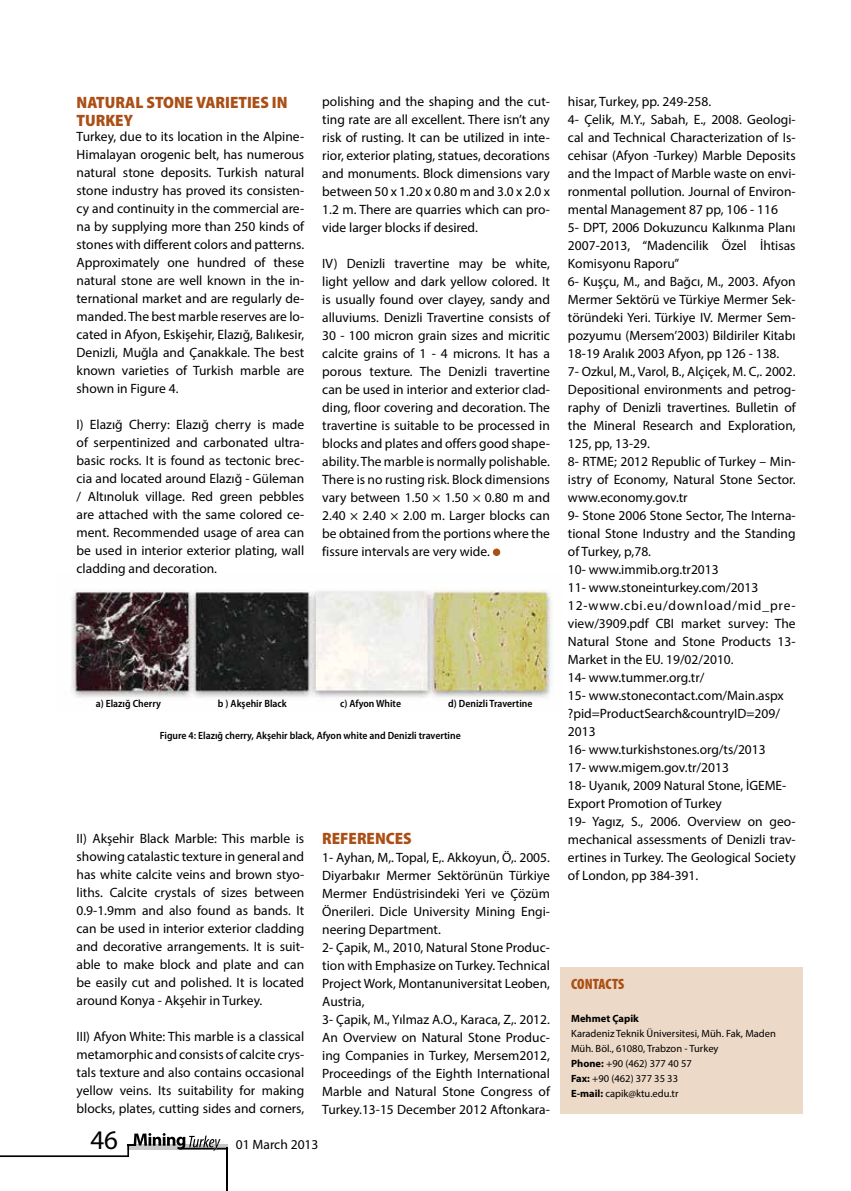
<style>
.page{position:relative;width:851px;height:1191px;background:#fff}
.page>*{position:absolute;margin:0;border:0;box-sizing:border-box;transform-origin:0 0}
.t1{font:27px "Myriad Pro";color:#000}
.t2{font:900 semi-condensed 16.5px/18px "Myriad Pro";color:#aa4f15}
.t3{font:900 condensed 15px "Myriad Pro";letter-spacing:.005em;color:#aa4f15}
.t4{font:13.5px/18px "Myriad Pro";color:#000;text-align:justify}
.t5{font:10.5px/15px "Myriad Pro";color:#000}
.t6{font:600 semi-condensed 10.5px "Myriad Pro";color:#000}
.t7{font:700 10.5px "Myriad Pro";color:#000}
.s1{font-weight:700}
</style>
<div class="page">
<hr style="left:226px;top:1147px;width:2px;height:44px;background:#000">
<svg style="left:0;top:1133px;width:228px;height:24px"></svg>
<img style="left:71px;top:590px;width:485px;height:108px">
<svg style="left:95px;top:696px;width:67px;height:2px"></svg>
<svg style="left:218px;top:694px;width:70px;height:4px"></svg>
<svg style="left:340px;top:687px;width:61px;height:11px"></svg>
<svg style="left:448px;top:696px;width:85px;height:2px"></svg>
<div style="left:493px;top:548px;width:7px;height:8px;background:#aa4f15;border-radius:50%"></div>
<div style="left:560px;top:967px;width:242px;height:147px;background:#edd9c7"></div>
<p class="t2" style="left:77px;top:94px;width:212px">NATURAL STONE VARIETIES IN<br>TURKEY</p>
<p class="t4" style="left:77px;top:127px;width:229px">Turkey, due to its location in the Alpine-Himalayan orogenic belt, has numerous natural stone deposits. Turkish natural stone industry has proved its consisten&shy;cy and continuity in the commercial are&shy;na by supplying more than 250 kinds of stones with different colors and patterns.<br>Approximately one hundred of these natural stone are well known in the in&shy;ternational market and are regularly de&shy;manded. The best marble reserves are lo&shy;cated in Afyon, Eskişehir, Elazığ, Balıkesir, Denizli, Muğla and Çanakkale. The best known varieties of Turkish marble are shown in Figure 4.</p>
<p class="t4" style="left:77px;top:415px;width:229px">I) Elazığ Cherry: Elazığ cherry is made of serpentinized and carbonated ultra&shy;basic rocks. It is found as tectonic brec&shy;cia and located around Elazığ - Güleman / Altınoluk village. Red green pebbles are attached with the same colored ce&shy;ment. Recommended usage of area can be used in interior exterior plating, wall cladding and decoration.</p>
<p class="t4" style="left:322px;top:92px;width:229px">polishing and the shaping and the cut&shy;ting rate are all excellent. There isn’t any risk of rusting. It can be utilized in inte&shy;rior, exterior plating, statues, decorations and monuments. Block dimensions vary between 50 x 1.20 x 0.80 m and 3.0 x 2.0 x 1.2 m. There are quarries which can pro&shy;vide larger blocks if desired.</p>
<p class="t4" style="left:322px;top:254px;width:229px">IV) Denizli travertine may be white, light yellow and dark yellow colored. It is usually found over clayey, sandy and alluviums. Denizli Travertine consists of 30 - 100 micron grain sizes and micritic calcite grains of 1 - 4 microns. It has a porous texture. The Denizli travertine can be used in interior and exterior clad&shy;ding, floor covering and decoration. The travertine is suitable to be processed in blocks and plates and offers good shape&shy;ability. The marble is normally polishable.<br>There is no rusting risk. Block dimensions vary between 1.50 × 1.50 × 0.80 m and 2.40 × 2.40 × 2.00 m. Larger blocks can be obtained from the portions where the fissure intervals are very wide.</p>
<p class="t6" style="left:96px;top:698px;width:67px">a) Elazığ Cherry</p>
<p class="t6" style="left:218px;top:698px;width:70px">b ) Akşehir Black</p>
<p class="t6" style="left:340px;top:698px;width:62px">c) Afyon White</p>
<p class="t6" style="left:448px;top:698px;width:86px">d) Denizli Travertine</p>
<p class="t6" style="left:160px;top:729px;width:302px">Figure 4: Elazığ cherry, Akşehir black, Afyon white and Denizli travertine</p>
<p class="t4" style="left:77px;top:829px;width:229px">II) Akşehir Black Marble: This marble is showing catalastic texture in general and has white calcite veins and brown styo&shy;liths. Calcite crystals of sizes between 0.9-1.9mm and also found as bands. It can be used in interior exterior cladding and decorative arrangements. It is suit&shy;able to make block and plate and can be easily cut and polished. It is located around Konya - Akşehir in Turkey.</p>
<p class="t4" style="left:77px;top:1027px;width:229px">III) Afyon White: This marble is a classical metamorphic and consists of calcite crys&shy;tals texture and also contains occasional yellow veins. Its suitability for making blocks, plates, cutting sides and corners,</p>
<p class="t2" style="left:322px;top:829px;width:91px">REFERENCES</p>
<p class="t4" style="left:322px;top:848px;width:229px;text-align:left">1- Ayhan, M,. Topal, E,. Akkoyun, Ö,. 2005.<br>Diyarbakır Mermer Sektörünün Türkiye Mermer Endüstrisindeki Yeri ve Çözüm Önerileri. Dicle University Mining Engi&shy;neering Department.<br>2- Çapik, M., 2010, Natural Stone Produc&shy;tion with Emphasize on Turkey. Technical Project Work, Montanuniversitat Leoben, Austria,<br>3- Çapik, M., Yılmaz A.O., Karaca, Z,. 2012.<br>An Overview on Natural Stone Produc&shy;ing Companies in Turkey, Mersem2012, Proceedings of the Eighth International Marble and Natural Stone Congress of Turkey.13-15 December 2012 Aftonkara-</p>
<h1 class="t1" style="left:90px;top:1123px;width:29px">46</h1>
<p class="t4" style="left:236px;top:1135px;width:84px">01 March 2013</p>
<p class="t4" style="left:568px;top:92px;width:229px;text-align:left">hisar, Turkey, pp. 249-258.<br>4- Çelik, M.Y., Sabah, E., 2008. Geologi&shy;cal and Technical Characterization of Is&shy;cehisar (Afyon -Turkey) Marble Deposits and the Impact of Marble waste on envi&shy;ronmental pollution. Journal of Environ&shy;mental Management 87 pp, 106 - 116<br>5- DPT, 2006 Dokuzuncu Kalkınma Planı 2007-2013, “Madencilik Özel İhtisas Komisyonu Raporu”<br>6- Kuşçu, M., and Bağcı, M., 2003. Afyon Mermer Sektörü ve Türkiye Mermer Sek&shy;töründeki Yeri. Türkiye IV. Mermer Sem&shy;pozyumu (Mersem’2003) Bildiriler Kitabı 18-19 Aralık 2003 Afyon, pp 126 - 138.<br>7- Ozkul, M., Varol, B., Alçiçek, M. C,. 2002.<br>Depositional environments and petrog&shy;raphy of Denizli travertines. Bulletin of the Mineral Research and Exploration, 125, pp, 13-29.<br>8- RTME; 2012 Republic of Turkey – Min&shy;istry of Economy, Natural Stone Sector. www.economy.gov.tr<br>9- Stone 2006 Stone Sector, The Interna&shy;tional Stone Industry and the Standing of Turkey, p,78.<br>10- www.immib.org.tr2013<br>11- www.stoneinturkey.com/2013<br>12-www.cbi.eu/download/mid_pre&shy;view/3909.pdf CBI market survey: The Natural Stone and Stone Products 13- Market in the EU. 19/02/2010.<br>14- www.tummer.org.tr/<br>15- www.stonecontact.com/Main.aspx ?pid=ProductSearch&amp;countryID=209/ 2013<br>16- www.turkishstones.org/ts/2013<br>17- www.migem.gov.tr/2013<br>18- Uyanık, 2009 Natural Stone, İGEME-Export Promotion of Turkey<br>19- Yagız, S., 2006. Overview on geo&shy;mechanical assessments of Denizli trav&shy;ertines in Turkey. The Geological Society of London, pp 384-391.</p>
<p class="t3" style="left:571px;top:976px;width:55px">CONTACTS</p>
<p class="t7" style="left:571px;top:1012px;width:69px">Mehmet Çapik</p>
<p class="t5" style="left:571px;top:1026px;width:206px">Karadeniz Teknik Üniversitesi, Müh. Fak, Maden<br>Müh. Böl., 61080, Trabzon - Turkey<br><span class="s1">Phone:</span> +90 (462) 377 40 57<br><span class="s1">Fax:</span> +90 (462) 377 35 33<br><span class="s1">E-mail:</span> capik@ktu.edu.tr</p>
</div>
